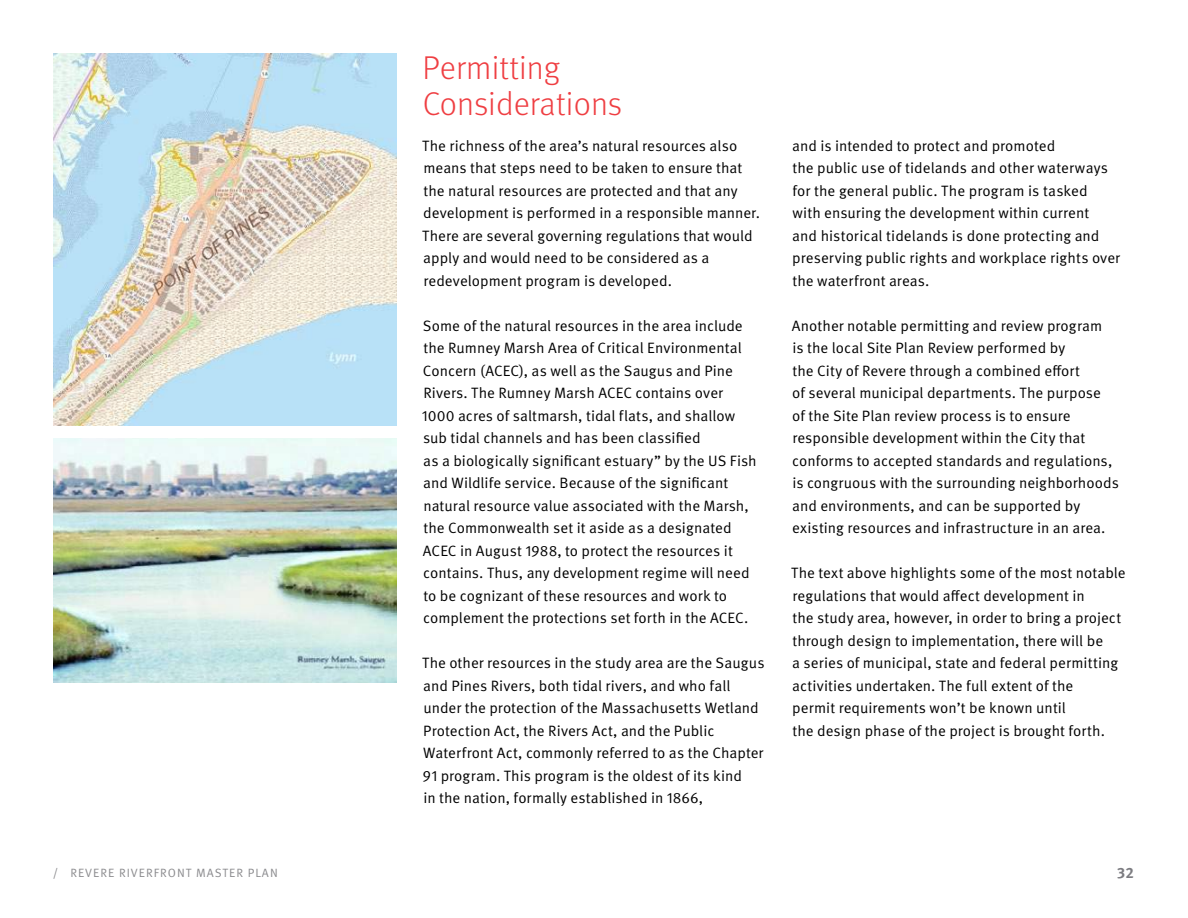
<style>
.page{position:relative;width:1188px;height:918px;background:#fff}
.page>*{position:absolute;margin:0;border:0;box-sizing:border-box;transform-origin:0 0}
.t1{font:300 33px/36px "Meta OT";letter-spacing:.005em;color:#ef3e42}
.t2{font:15px/22.5px "Meta OT Norm";color:#000}
.t3{font:700 15px "Meta OT";color:#7c7c81}
.t4{font:12px "Meta OT Norm";letter-spacing:.085em;color:#8a8a8d}
</style>
<div class="page">
<img style="left:54px;top:54px;width:342px;height:371px">
<img style="left:54px;top:438px;width:342px;height:245px">
<h1 class="t1" style="left:423px;top:50px;width:201px">Permitting<br>Considerations</h1>
<p class="t2" style="left:422px;top:135px;width:337px">The richness of the area’s natural resources also means that steps need to be taken to ensure that the natural resources are protected and that any development is performed in a responsible manner.<br>There are several governing regulations that would apply and would need to be considered as a redevelopment program is developed.</p>
<p class="t2" style="left:422px;top:315px;width:336px">Some of the natural resources in the area include the Rumney Marsh Area of Critical Environmental Concern (ACEC), as well as the Saugus and Pine Rivers. The Rumney Marsh ACEC contains over 1000 acres of saltmarsh, tidal flats, and shallow sub tidal channels and has been classified<br>as a biologically significant estuary” by the US Fish and Wildlife service. Because of the significant natural resource value associated with the Marsh, the Commonwealth set it aside as a designated ACEC in August 1988, to protect the resources it contains. Thus, any development regime will need to be cognizant of these resources and work to complement the protections set forth in the ACEC.</p>
<p class="t2" style="left:422px;top:652px;width:344px">The other resources in the study area are the Saugus and Pines Rivers, both tidal rivers, and who fall under the protection of the Massachusetts Wetland Protection Act, the Rivers Act, and the Public Waterfront Act, commonly referred to as the Chapter 91 program. This program is the oldest of its kind<br>in the nation, formally established in 1866,</p>
<p class="t2" style="left:792px;top:135px;width:330px">and is intended to protect and promoted<br>the public use of tidelands and other waterways for the general public. The program is tasked<br>with ensuring the development within current<br>and historical tidelands is done protecting and preserving public rights and workplace rights over the waterfront areas.</p>
<p class="t2" style="left:792px;top:315px;width:329px">Another notable permitting and review program<br>is the local Site Plan Review performed by<br>the City of Revere through a combined effort<br>of several municipal departments. The purpose<br>of the Site Plan review process is to ensure responsible development within the City that conforms to accepted standards and regulations, is congruous with the surrounding neighborhoods and environments, and can be supported by existing resources and infrastructure in an area.</p>
<p class="t2" style="left:791px;top:562px;width:336px">The text above highlights some of the most notable regulations that would affect development in<br>the study area, however, in order to bring a project through design to implementation, there will be<br>a series of municipal, state and federal permitting activities undertaken. The full extent of the<br>permit requirements won’t be known until<br>the design phase of the project is brought forth.</p>
<p class="t4" style="left:53px;top:865px;width:226px">/ revere riverfront master plan</p>
<p class="t3" style="left:1117px;top:863px;width:18px">32</p>
</div>
